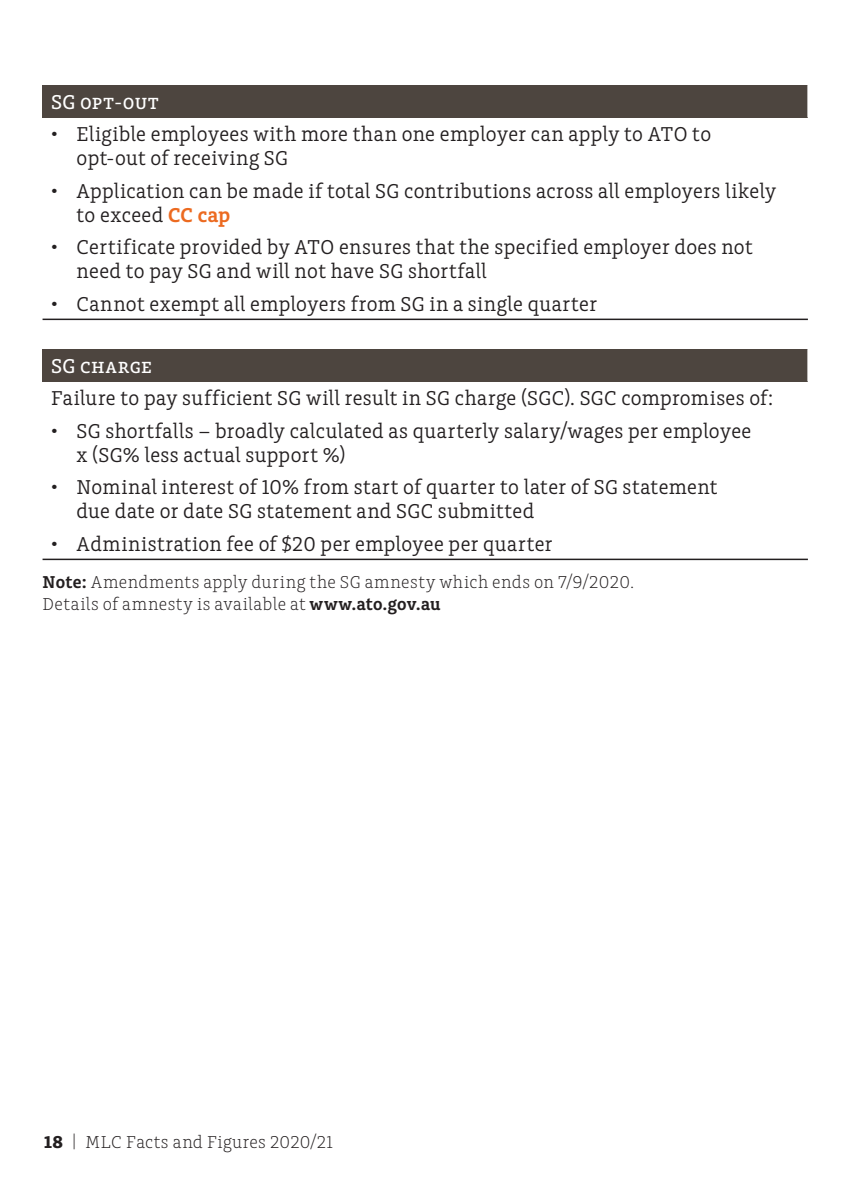
<style>
.page{position:relative;width:851px;height:1191px;background:#fff}
.page>*{position:absolute;margin:0;border:0;box-sizing:border-box;transform-origin:0 0}
.A6_Table_Body{font:21px/24px "Charlie Std";letter-spacing:.02em;color:#231f20}
.A6_Table_Heads{font:500 21px "Charlie Std";letter-spacing:.02em;color:#fff}
.Note_F_A{font:300 18px/22.5px "Charlie Std";letter-spacing:.025em;color:#231f20}
.s1{font-weight:600;color:#ec6a20}
.s2{font-weight:600}
.s3{font-weight:700}
</style>
<div class="page">
<div style="left:43px;top:85px;width:764px;height:32px;background:#4d453f"></div>
<hr style="left:43px;top:318px;width:764px;height:2px;background:#231f20">
<div style="left:43px;top:349px;width:764px;height:32px;background:#4d453f"></div>
<hr style="left:43px;top:558px;width:764px;height:2px;background:#231f20">
<p class="A6_Table_Heads" style="left:51px;top:90px;width:109px">SG opt-out</p>
<p class="A6_Table_Body" style="left:77px;top:122px;width:636px;text-indent:-26px">• Eligible employees with more than one employer can apply to ATO to opt-out of receiving SG</p>
<p class="A6_Table_Body" style="left:77px;top:179px;width:701px;text-indent:-26px">• Application can be made if total SG contributions across all employers likely to exceed <span class="s1">CC cap</span></p>
<p class="A6_Table_Body" style="left:77px;top:235px;width:677px;text-indent:-26px">• Certificate provided by ATO ensures that the specified employer does not need to pay SG and will not have SG shortfall</p>
<p class="A6_Table_Body" style="left:51px;top:292px;width:547px">• Cannot exempt all employers from SG in a single quarter</p>
<p class="A6_Table_Heads" style="left:51px;top:354px;width:103px">SG charge</p>
<p class="A6_Table_Body" style="left:51px;top:386px;width:724px">Failure to pay sufficient SG will result in SG charge (SGC). SGC compromises of:</p>
<p class="A6_Table_Body" style="left:77px;top:419px;width:676px;text-indent:-26px">• SG shortfalls – broadly calculated as quarterly salary/wages per employee x (SG% less actual support %)</p>
<p class="A6_Table_Body" style="left:77px;top:475px;width:642px;text-indent:-26px">• Nominal interest of 10% from start of quarter to later of SG statement due date or date SG statement and SGC submitted</p>
<p class="A6_Table_Body" style="left:51px;top:532px;width:503px">• Administration fee of $20 per employee per quarter</p>
<p class="Note_F_A" style="left:43px;top:570px;width:593px"><span class="s2">Note:</span> Amendments apply during the SG amnesty which ends on 7/9/2020.<br>Details of amnesty is available at <span class="s2">www.ato.gov.au</span></p>
<p class="Note_F_A" style="left:44px;top:1131px;width:290px"><span class="s3">18</span> | MLC Facts and Figures 2020/21</p>
</div>
